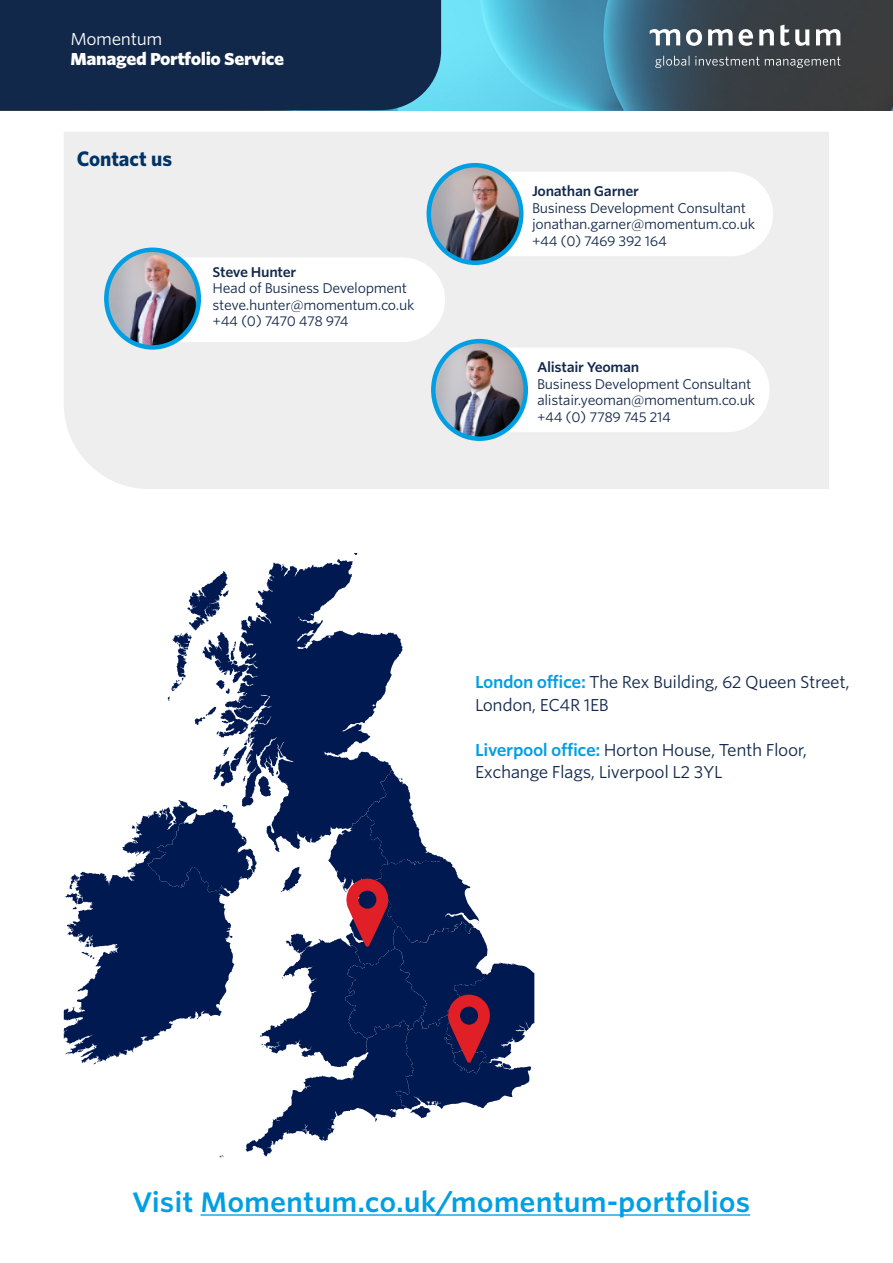
<style>
.page{position:relative;width:893px;height:1263px;background:#fff}
.page>*{position:absolute;margin:0;border:0;box-sizing:border-box;transform-origin:0 0}
.t1{font:600 27px "Whitney S Sm";color:#009fe3}
.t2{font:700 21px "Whitney";color:#036}
.t3{font:16.5px/22.5px "Whitney S Sm";letter-spacing:-.025em;color:#12284b}
.t4{font:900 16.5px "Whitney S Sm";letter-spacing:-.025em;color:#fff}
.t5{font:16.5px "Whitney S Sm";letter-spacing:-.025em;color:#fff}
.t6{font:13.5px/16.5px "Whitney S Sm";letter-spacing:-.025em;color:#12284b}
.t7{font:600 13.5px "Whitney S Sm";letter-spacing:-.025em;color:#12284b}
.s1{font-weight:600;color:#009fe3}
</style>
<div class="page">
<img style="left:441px;top:0;width:452px;height:110px">
<svg style="left:655px;top:56px;width:185px;height:12px;background:#5a6268"></svg>
<svg style="left:686px;top:25px;width:154px;height:21px"></svg>
<svg style="left:650px;top:29px;width:30px;height:16px"></svg>
<div style="left:0;top:0;width:441px;height:110px;background:#12284b"></div>
<svg style="left:168px;top:553px;width:235px;height:217px"></svg>
<svg style="left:64px;top:770px;width:470px;height:387px"></svg>
<hr style="left:201px;top:1214px;width:549px;height:2px;background:#009fe3">
<div style="left:64px;top:132px;width:765px;height:357px;background:#eee"></div>
<div style="left:457px;top:172px;width:316px;height:84px;background:#fff;border-radius:42px"></div>
<div style="left:129px;top:257px;width:316px;height:85px;background:#fff;border-radius:42px"></div>
<img style="left:106px;top:250px;width:93px;height:97px">
<div style="left:104px;top:248px;width:97px;height:102px;border:4px solid #009fe3;border-radius:50%"></div>
<div style="left:454px;top:348px;width:315px;height:84px;background:#fff;border-radius:42px"></div>
<img style="left:429px;top:165px;width:92px;height:98px">
<div style="left:427px;top:163px;width:96px;height:102px;border:4px solid #009fe3;border-radius:50%"></div>
<img style="left:433px;top:341px;width:93px;height:98px">
<div style="left:431px;top:339px;width:97px;height:102px;border:4px solid #009fe3;border-radius:50%"></div>
<p class="t5" style="left:70px;top:28px;width:93px">Momentum</p>
<p class="t4" style="left:70px;top:48px;width:215px">Managed Portfolio Service</p>
<h2 class="t2" style="left:77px;top:145px;width:97px">Contact us</h2>
<p class="t7" style="left:213px;top:263px;width:85px">Steve Hunter</p>
<p class="t6" style="left:213px;top:280px;width:203px">Head of Business Development steve.hunter@momentum.co.uk +44 (0) 7470 478 974</p>
<p class="t7" style="left:532px;top:182px;width:108px">Jonathan Garner</p>
<p class="t6" style="left:532px;top:199px;width:225px">Business Development Consultant jonathan.garner@momentum.co.uk +44 (0) 7469 392 164</p>
<p class="t7" style="left:537px;top:358px;width:104px">Alistair Yeoman</p>
<p class="t6" style="left:537px;top:375px;width:219px">Business Development Consultant alistair.yeoman@momentum.co.uk +44 (0) 7789 745 214</p>
<p class="t3" style="left:475px;top:671px;width:376px"><span class="s1">London office:</span> The Rex Building, 62 Queen Street,<br>London, EC4R 1EB</p>
<p class="t3" style="left:475px;top:738px;width:333px"><span class="s1">Liverpool office:</span> Horton House, Tenth Floor,<br>Exchange Flags, Liverpool L2 3YL</p>
<h1 class="t1" style="left:132px;top:1183px;width:620px">Visit Momentum.co.uk/momentum-portfolios</h1>
</div>
